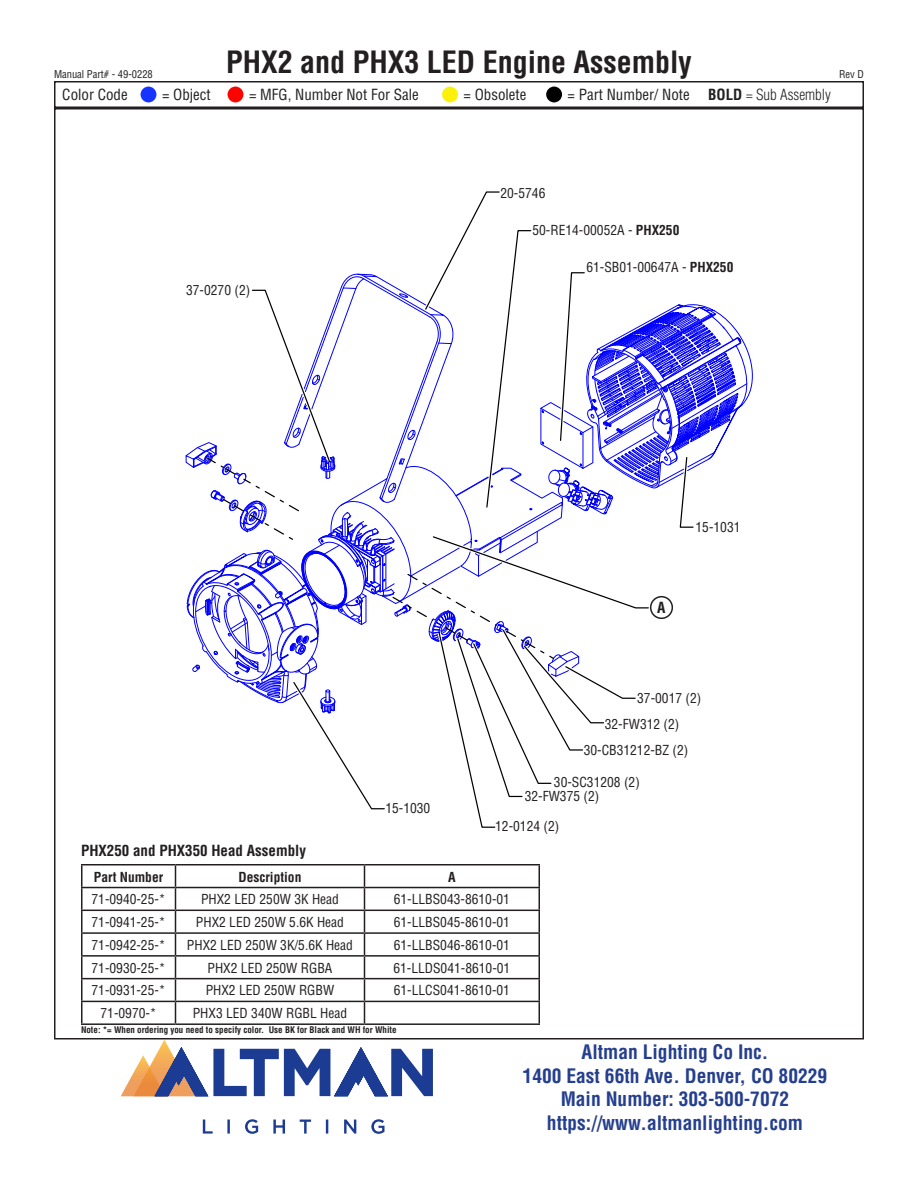
<style>
.page{position:relative;width:918px;height:1188px;background:#fff}
.page>*{position:absolute;margin:0;border:0;box-sizing:border-box;transform-origin:0 0}
.t1{font:700 condensed 30px "Helvetica";color:#231f20}
.t2{font:700 condensed 19.5px/23.4px "Helvetica";color:#253f8e;text-align:center}
.t3{font:condensed 15px "Helvetica";color:#231f20}
.Paragraph_Style_2{font:700 condensed 15px "Helvetica";color:#231f20}
.Basic_Info{font:condensed 13.5px "Helvetica";color:#231f20}
.Paragraph_Style_2-2{font:condensed 13.5px "Helvetica";color:#231f20}
.Basic_Info-2{font:700 condensed 13.5px "Helvetica";color:#231f20}
.Paragraph_Style_1{font:700 condensed 13.5px "Helvetica";color:#231f20}
.t4{font:condensed 10.5px "Helvetica";color:#231f20}
.Basic_Info-3{font:700 condensed 9px "Helvetica";color:#231f20}
.s1{font-weight:700}
.s2{font-weight:300}
</style>
<div class="page">
<svg style="left:203px;top:1119px;width:182px;height:15px"></svg>
<svg style="left:121px;top:1040px;width:312px;height:56px"></svg>
<div style="left:54px;top:81px;width:810px;height:27px;border:2px solid #231f20"></div>
<div style="left:140px;top:86px;width:17px;height:17px;background:#1633ff;border-radius:50%"></div>
<div style="left:139px;top:85px;width:19px;height:19px;border:2px solid #fff;border-radius:50%"></div>
<div style="left:227px;top:86px;width:17px;height:17px;background:#fb0400;border-radius:50%"></div>
<div style="left:226px;top:85px;width:19px;height:19px;border:2px solid #fff;border-radius:50%"></div>
<div style="left:441px;top:86px;width:18px;height:17px;background:#fbf10b;border-radius:50%"></div>
<div style="left:441px;top:85px;width:18px;height:19px;border:2px solid #fff;border-radius:50%"></div>
<div style="left:545px;top:86px;width:18px;height:17px;background:#000;border-radius:50%"></div>
<div style="left:545px;top:85px;width:19px;height:19px;border:2px solid #fff;border-radius:50%"></div>
<svg style="left:185px;top:97px;width:578px;height:731px"></svg>
<div style="left:650px;top:596px;width:23px;height:23px;border:2px solid #231f20;border-radius:50%"></div>
<hr style="left:81px;top:864px;width:95px;height:2px;background:#231f20">
<hr style="left:176px;top:864px;width:188px;height:2px;background:#231f20">
<hr style="left:364px;top:864px;width:176px;height:2px;background:#231f20">
<hr style="left:538px;top:865px;width:2px;height:22px;background:#231f20">
<hr style="left:364px;top:887px;width:176px;height:1px;background:#231f20">
<hr style="left:538px;top:888px;width:2px;height:22px;background:#231f20">
<hr style="left:364px;top:910px;width:176px;height:1px;background:#231f20">
<hr style="left:538px;top:911px;width:2px;height:21px;background:#231f20">
<hr style="left:364px;top:932px;width:176px;height:2px;background:#231f20">
<hr style="left:538px;top:934px;width:2px;height:21px;background:#231f20">
<hr style="left:364px;top:955px;width:176px;height:2px;background:#231f20">
<hr style="left:538px;top:957px;width:2px;height:21px;background:#231f20">
<hr style="left:364px;top:978px;width:176px;height:1px;background:#231f20">
<hr style="left:538px;top:979px;width:2px;height:22px;background:#231f20">
<hr style="left:364px;top:1001px;width:176px;height:1px;background:#231f20">
<svg style="left:81px;top:865px;width:458px;height:158px"></svg>
<hr style="left:538px;top:1002px;width:2px;height:21px;background:#231f20">
<hr style="left:81px;top:1023px;width:95px;height:2px;background:#231f20">
<hr style="left:176px;top:1023px;width:188px;height:2px;background:#231f20">
<hr style="left:364px;top:1023px;width:176px;height:2px;background:#231f20">
<p class="t4" style="left:54px;top:68px;width:100px">Manual Part# - 49-0228</p>
<p class="t1" style="left:226px;top:44px;width:467px">PHX2 and PHX3 LED Engine Assembly</p>
<p class="t3" style="left:62px;top:86px;width:67px">Color Code</p>
<p class="t3" style="left:162px;top:86px;width:50px">= Object</p>
<p class="t3" style="left:249px;top:86px;width:171px">= MFG, Number Not For Sale</p>
<p class="t3" style="left:464px;top:86px;width:64px">= Obsolete</p>
<p class="t3" style="left:568px;top:86px;width:265px">= Part Number/ Note <span class="s1">BOLD</span> <span class="s2">= Sub Assembly</span></p>
<p class="t4" style="left:839px;top:68px;width:26px">Rev D</p>
<p class="Paragraph_Style_2-2" style="left:186px;top:281px;width:66px">37-0270 (2)</p>
<p class="Paragraph_Style_2-2" style="left:500px;top:184px;width:46px">20-5746</p>
<p class="Paragraph_Style_2-2" style="left:532px;top:222px;width:149px">50-RE14-00052A - <span class="s1">PHX250</span></p>
<p class="Paragraph_Style_2-2" style="left:586px;top:259px;width:149px">61-SB01-00647A - <span class="s1">PHX250</span></p>
<p class="Paragraph_Style_2" style="left:657px;top:599px;width:10px">A</p>
<p class="Paragraph_Style_2-2" style="left:696px;top:519px;width:46px">15-1031</p>
<p class="Paragraph_Style_2" style="left:81px;top:842px;width:227px">PHX250 and PHX350 Head Assembly</p>
<p class="Paragraph_Style_2-2" style="left:385px;top:800px;width:46px">15-1030</p>
<p class="Paragraph_Style_2-2" style="left:637px;top:690px;width:66px">37-0017 (2)</p>
<p class="Paragraph_Style_2-2" style="left:605px;top:716px;width:76px">32-FW312 (2)</p>
<p class="Paragraph_Style_2-2" style="left:584px;top:741px;width:106px">30-CB31212-BZ (2)</p>
<p class="Paragraph_Style_2-2" style="left:554px;top:774px;width:87px">30-SC31208 (2)</p>
<p class="Paragraph_Style_2-2" style="left:525px;top:788px;width:76px">32-FW375 (2)</p>
<p class="Paragraph_Style_2-2" style="left:495px;top:818px;width:66px">12-0124 (2)</p>
<p class="Paragraph_Style_1" style="left:94px;top:868px;width:71px">Part Number</p>
<p class="Basic_Info-2" style="left:239px;top:868px;width:64px">Description</p>
<p class="Basic_Info-2" style="left:448px;top:868px;width:9px">A</p>
<p class="Basic_Info" style="left:92px;top:891px;width:76px">71-0940-25-*</p>
<p class="Basic_Info" style="left:201px;top:891px;width:139px">PHX2 LED 250W 3K Head</p>
<p class="Basic_Info" style="left:394px;top:891px;width:118px">61-LLBS043-8610-01</p>
<p class="Basic_Info" style="left:92px;top:914px;width:76px">71-0941-25-*</p>
<p class="Basic_Info" style="left:196px;top:914px;width:150px">PHX2 LED 250W 5.6K Head</p>
<p class="Basic_Info" style="left:394px;top:914px;width:118px">61-LLBS045-8610-01</p>
<p class="Basic_Info" style="left:92px;top:936px;width:76px">71-0942-25-*</p>
<p class="Basic_Info" style="left:187px;top:936px;width:168px">PHX2 LED 250W 3K/5.6K Head</p>
<p class="Basic_Info" style="left:394px;top:936px;width:118px">61-LLBS046-8610-01</p>
<p class="Basic_Info" style="left:92px;top:959px;width:76px">71-0930-25-*</p>
<p class="Basic_Info" style="left:208px;top:959px;width:126px">PHX2 LED 250W RGBA</p>
<p class="Basic_Info" style="left:393px;top:959px;width:118px">61-LLDS041-8610-01</p>
<p class="Basic_Info" style="left:92px;top:982px;width:76px">71-0931-25-*</p>
<p class="Basic_Info" style="left:206px;top:982px;width:130px">PHX2 LED 250W RGBW</p>
<p class="Basic_Info" style="left:394px;top:982px;width:118px">61-LLCS041-8610-01</p>
<p class="Basic_Info" style="left:101px;top:1005px;width:58px">71-0970-*</p>
<p class="Basic_Info" style="left:193px;top:1005px;width:156px">PHX3 LED 340W RGBL Head</p>
<p class="Basic_Info-3" style="left:81px;top:1024px;width:317px">Note: *= When ordering you need to specify color. Use BK for Black and WH for White</p>
<h2 class="t2" style="left:523px;top:1041px;width:306px">Altman Lighting Co Inc.<br>1400 East 66th Ave. Denver, CO 80229<br>Main Number: 303-500-7072 https://www.altmanlighting.com</h2>
</div>
